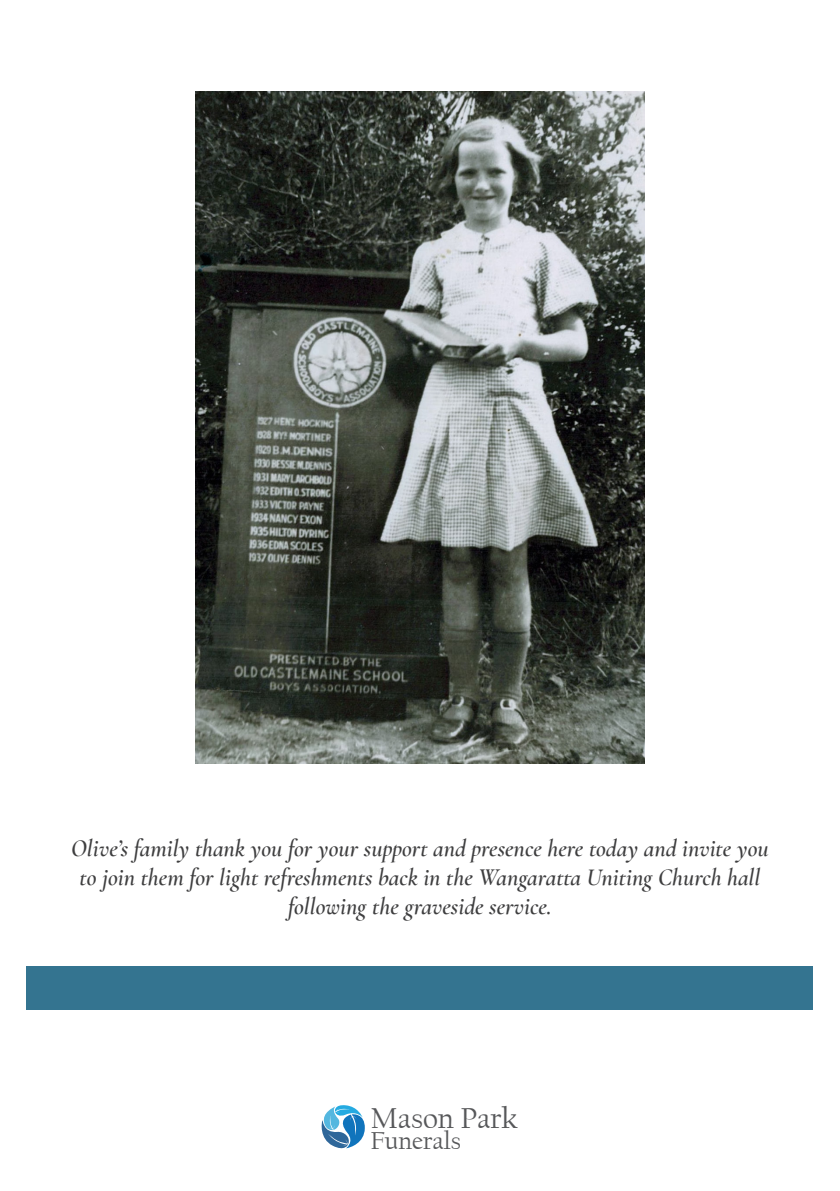
<style>
.page{position:relative;width:840px;height:1191px;background:#fff}
.page>*{position:absolute;margin:0;border:0;box-sizing:border-box;transform-origin:0 0}
.t1{font:30.2px "Californian FB";color:#57585a}
.t2{font:25.6px "Californian FB";color:#57585a}
.Title_Reader{font:italic 600 24px/28.8px "Cormorant";color:#3e3e3f;text-align:center}
</style>
<div class="page">
<div style="left:27px;top:966px;width:785px;height:43px;background:#347490"></div>
<svg style="left:321px;top:1105px;width:44px;height:44px"></svg>
<img style="left:195px;top:92px;width:449px;height:671px">
<p class="Title_Reader" style="left:71px;top:834px;width:698px">Olive’s family thank you for your support and presence here today and invite you to join them for light refreshments back in the Wangaratta Uniting Church hall following the graveside service.</p>
<p class="t1" style="left:370px;top:1101px;width:149px">Mason Park</p>
<p class="t2" style="left:370px;top:1126px;width:92px">Funerals</p>
</div>
